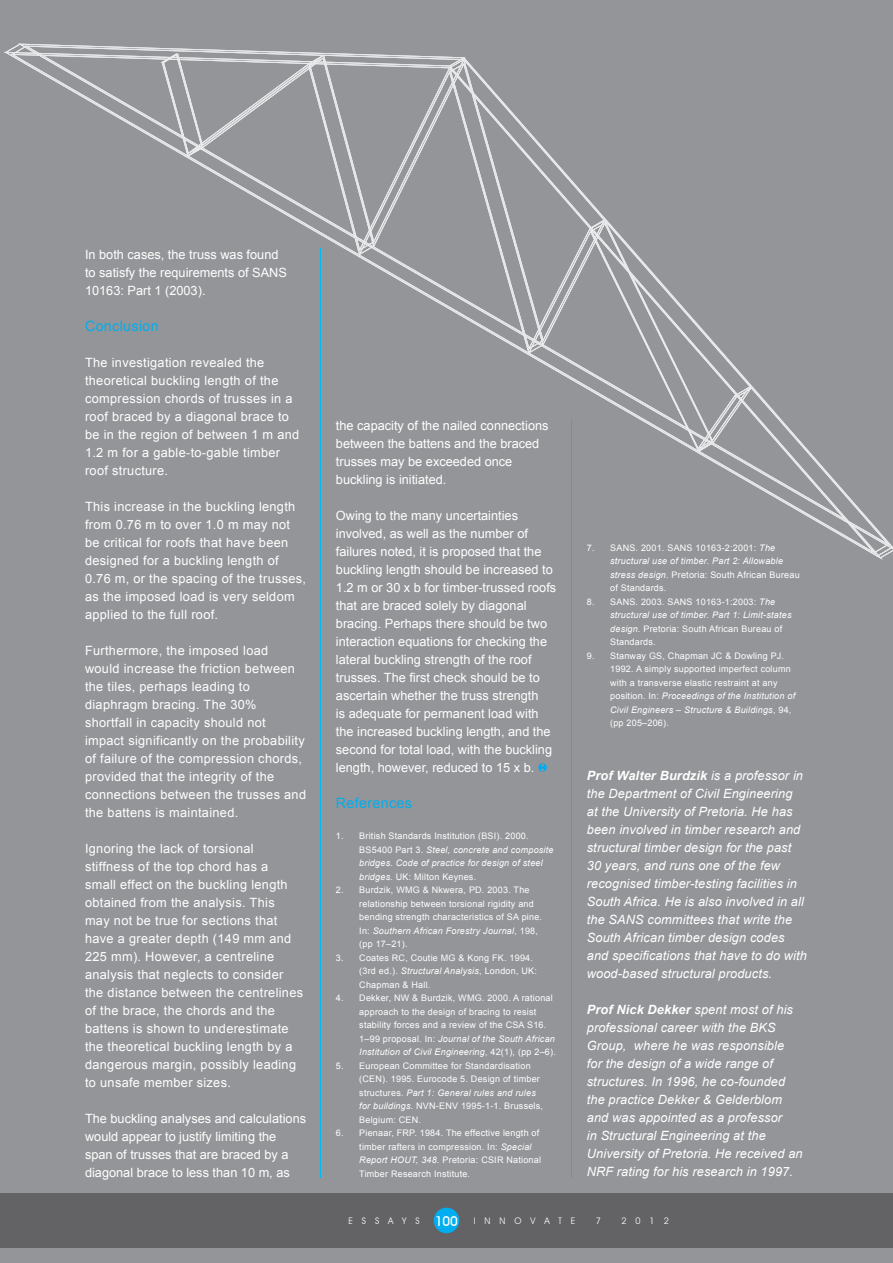
<style>
.page{position:relative;width:893px;height:1263px;background:#939598}
.page>*{position:absolute;margin:0;border:0;box-sizing:border-box;transform-origin:0 0}
.t1{font:14.25px "Arial";letter-spacing:.025em;color:#00aeef}
.t2{font:12.75px/18px "Arial";letter-spacing:.025em;color:#fff}
.t3{font:12.75px/18px "Arial";color:#fff}
.t4{font:italic 12.75px/18px "Arial";letter-spacing:.01em;color:#fff}
.t5{font:9px/13.5px "Arial";letter-spacing:.025em;color:#fff}
.t6{font:italic 9px/13.5px "Arial";letter-spacing:.025em;color:#fff}
.t7{font:9px "Avant Garde IT Cby BT";letter-spacing:1em;color:#fff}
.s1{font-style:normal}
.s2{font-style:italic}
.s3{font-weight:700}
.s4{font-weight:500;font-size:13.5px}
</style>
<div class="page">
<hr style="left:320px;top:248px;width:1px;height:930px;background:#00baf1">
<hr style="left:571px;top:420px;width:1px;height:758px;background:#00baf1">
<svg style="left:538px;top:763px;width:9px;height:9px"></svg>
<div style="left:4px;top:44px;width:889px;height:514px;background:#939598"></div>
<div style="left:0;top:1193px;width:893px;height:54px;background:#636366"></div>
<div style="left:434px;top:1208px;width:25px;height:25px;background:#00aeef;border-radius:50%"></div>
<h2 class="t3" style="left:85px;top:245px;width:203px">In both cases, the truss was found to satisfy the requirements of SANS<br>10163: Part 1 (2003).</h2>
<h1 class="t1" style="left:85px;top:316px;width:75px">Conclusion</h1>
<h2 class="t2" style="left:85px;top:353px;width:216px">The investigation revealed the theoretical buckling length of the compression chords of trusses in a roof braced by a diagonal brace to be in the region of between 1 m and<br>1.2 m for a gable-to-gable timber roof structure.</h2>
<h2 class="t2" style="left:85px;top:497px;width:223px">This increase in the buckling length from 0.76 m to over 1.0 m may not be critical for roofs that have been designed for a buckling length of<br>0.76 m, or the spacing of the trusses, as the imposed load is very seldom applied to the full roof.</h2>
<p class="t2" style="left:85px;top:641px;width:223px">Furthermore, the imposed load<br>would increase the friction between the tiles, perhaps leading to diaphragm bracing. The 30% shortfall in capacity should not impact significantly on the probability of failure of the compression chords, provided that the integrity of the connections between the trusses and the battens is maintained.</p>
<p class="t2" style="left:85px;top:839px;width:220px">Ignoring the lack of torsional stiffness of the top chord has a<br>small effect on the buckling length obtained from the analysis. This<br>may not be true for sections that have a greater depth (149 mm and<br>225 mm). However, a centreline analysis that neglects to consider the distance between the centrelines of the brace, the chords and the battens is shown to underestimate the theoretical buckling length by a dangerous margin, possibly leading to unsafe member sizes.</p>
<h2 class="t3" style="left:85px;top:1110px;width:223px">The buckling analyses and calculations would appear to justify limiting the span of trusses that are braced by a diagonal brace to less than 10 m, as</h2>
<h2 class="t3" style="left:336px;top:416px;width:214px">the capacity of the nailed connections between the battens and the braced trusses may be exceeded once buckling is initiated.</h2>
<p class="t3" style="left:336px;top:506px;width:222px">Owing to the many uncertainties involved, as well as the number of failures noted, it is proposed that the buckling length should be increased to 1.2 m or 30 x b for timber-trussed roofs that are braced solely by diagonal bracing. Perhaps there should be two interaction equations for checking the lateral buckling strength of the roof trusses. The first check should be to ascertain whether the truss strength<br>is adequate for permanent load with the increased buckling length, and the second for total load, with the buckling length, however, reduced to 15 x b.</p>
<h1 class="t1" style="left:336px;top:793px;width:78px">References</h1>
<p class="t6" style="left:359px;top:829px;width:196px;text-indent:-23px"><span class="s1">1. British Standards Institution (BSI). 2000.<br>BS5400 Part 3.</span> Steel, concrete and composite bridges. Code of practice for design of steel bridges. <span class="s1">UK: Milton Keynes.</span></p>
<p class="t5" style="left:359px;top:883px;width:184px;text-indent:-23px">2. Burdzik, WMG &amp; Nkwera, PD. 2003. The relationship between torsional rigidity and bending strength characteristics of SA pine.<br>In: <span class="s2">Southern African Forestry Journal</span>, 198, (pp 17–21).</p>
<p class="t5" style="left:359px;top:951px;width:179px;text-indent:-23px">3. Coates RC, Coutie MG &amp; Kong FK. 1994. (3rd ed.). <span class="s2">Structural Analysis</span>, London, UK:<br>Chapman &amp; Hall.</p>
<p class="t5" style="left:359px;top:991px;width:198px;text-indent:-23px">4. Dekker, NW &amp; Burdzik, WMG. 2000. A rational approach to the design of bracing to resist stability forces and a review of the CSA S16.<br>1–99 proposal. In: <span class="s2">Journal of the South African Institution of Civil Engineering</span>, 42(1), (pp 2–6).</p>
<p class="t5" style="left:359px;top:1059px;width:185px;text-indent:-23px">5. European Committee for Standardisation (CEN). 1995. Eurocode 5. Design of timber structures. <span class="s2">Part 1: General rules and rules for buildings.</span> NVN-ENV 1995-1-1. Brussels, Belgium: CEN.</p>
<p class="t5" style="left:359px;top:1126px;width:183px;text-indent:-23px">6. Pienaar, FRP. 1984. The effective length of timber rafters in compression. In: <span class="s2">Special Report HOUT, 348.</span> Pretoria: CSIR National Timber Research Institute.</p>
<p class="t5" style="left:610px;top:541px;width:191px;text-indent:-23px">7. SANS. 2001. SANS 10163-2:2001: <span class="s2">The structural use of timber. Part 2: Allowable stress design.</span> Pretoria: South African Bureau of Standards.</p>
<p class="t5" style="left:610px;top:595px;width:183px;text-indent:-23px">8. SANS. 2003. SANS 10163-1:2003: <span class="s2">The structural use of timber. Part 1: Limit-states design.</span> Pretoria: South African Bureau of Standards.</p>
<p class="t5" style="left:610px;top:649px;width:186px;text-indent:-23px">9. Stanway GS, Chapman JC &amp; Dowling PJ.<br>1992. A simply supported imperfect column with a transverse elastic restraint at any position. In: <span class="s2">Proceedings of the Institution of Civil Engineers – Structure &amp; Buildings</span>, 94, (pp 205–206).</p>
<p class="t4" style="left:587px;top:767px;width:222px"><span class="s3">Prof Walter Burdzik</span> is a professor in the Department of Civil Engineering<br>at the University of Pretoria. He has been involved in timber research and structural timber design for the past 30 years, and runs one of the few recognised timber-testing facilities in South Africa. He is also involved in all the SANS committees that write the South African timber design codes and specifications that have to do with wood-based structural products.</p>
<p class="t4" style="left:587px;top:1001px;width:217px"><span class="s3">Prof Nick Dekker</span> spent most of his professional career with the BKS Group, where he was responsible<br>for the design of a wide range of structures. In 1996, he co-founded the practice Dekker &amp; Gelderblom and was appointed as a professor<br>in Structural Engineering at the University of Pretoria. He received an NRF rating for his research in 1997.</p>
<p class="t7" style="left:348px;top:1215px;width:228px">ESSAYS <span class="s4">100</span> INNOVATE</p>
<p class="t7" style="left:596px;top:1215px;width:7px">7</p>
<p class="t7" style="left:621px;top:1215px;width:49px">2012</p>
</div>
